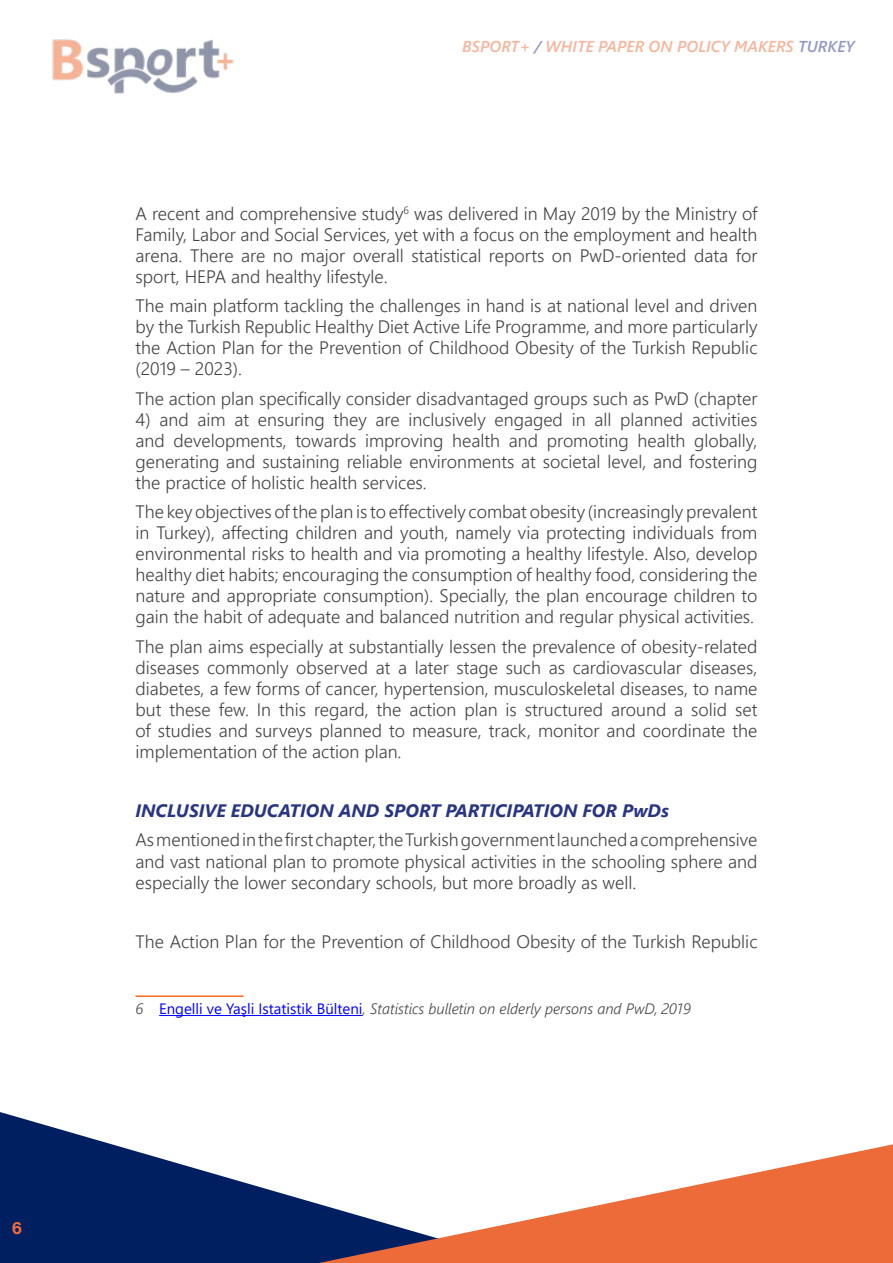
<style>
.page{position:relative;width:893px;height:1263px;background:#fff}
.page>*{position:absolute;margin:0;border:0;box-sizing:border-box;transform-origin:0 0}
.t1{font:300 18px/21px "Segoe UI";color:#434343;text-align:justify}
.t2{font:italic 700 18px "Segoe UI";color:#283583}
.t3{font:700 18px "Acumin Pro";color:#ed6a39}
.t4{font:italic 600 15.75px "Segoe UI";color:#ed6a39}
.t5{font:italic 300 15px "Segoe UI";color:#434343}
.s1{color:#283583}
.s2{font-weight:400;font-style:normal;color:#00f}
</style>
<div class="page">
<svg style="left:0;top:1112px;width:319px;height:151px;fill:#001f60"></svg>
<svg style="left:319px;top:1144px;width:574px;height:119px"></svg>
<img style="left:52px;top:39px;width:182px;height:55px">
<hr style="left:136px;top:995px;width:108px;height:2px;background:#ff671d">
<hr style="left:159px;top:1015px;width:204px;height:1px;background:#00f">
<p class="t3" style="left:12px;top:1215px;width:12px">6</p>
<p class="t4" style="left:462px;top:31px;width:394px">BSPORT+ <span class="s1">/</span> WHITE PAPER ON POLICY MAKERS <span class="s1">TURKEY</span></p>
<p class="t1" style="left:136px;top:201px;width:623px">A recent and comprehensive study<sup>6</sup> was delivered in May 2019 by the Ministry of Family, Labor and Social Services, yet with a focus on the employment and health arena. There are no major overall statistical reports on PwD-oriented data for sport, HEPA and healthy lifestyle.</p>
<p class="t1" style="left:136px;top:294px;width:623px">The main platform tackling the challenges in hand is at national level and driven by the Turkish Republic Healthy Diet Active Life Programme, and more particularly the Action Plan for the Prevention of Childhood Obesity of the Turkish Republic (2019 – 2023).</p>
<p class="t1" style="left:136px;top:386px;width:623px">The action plan specifically consider disadvantaged groups such as PwD (chapter</p>
<p class="t1" style="left:136px;top:407px;width:623px">4) and aim at ensuring they are inclusively engaged in all planned activities and developments, towards improving health and promoting health globally, generating and sustaining reliable environments at societal level, and fostering the practice of holistic health services.</p>
<p class="t1" style="left:136px;top:500px;width:623px">The key objectives of the plan is to effectively combat obesity (increasingly prevalent in Turkey), affecting children and youth, namely via protecting individuals from environmental risks to health and via promoting a healthy lifestyle. Also, develop healthy diet habits; encouraging the consumption of healthy food, considering the nature and appropriate consumption). Specially, the plan encourage children to gain the habit of adequate and balanced nutrition and regular physical activities.</p>
<p class="t1" style="left:136px;top:634px;width:623px">The plan aims especially at substantially lessen the prevalence of obesity-related diseases commonly observed at a later stage such as cardiovascular diseases, diabetes, a few forms of cancer, hypertension, musculoskeletal diseases, to name but these few. In this regard, the action plan is structured around a solid set of studies and surveys planned to measure, track, monitor and coordinate the implementation of the action plan.</p>
<p class="t2" style="left:136px;top:794px;width:535px">INCLUSIVE EDUCATION AND SPORT PARTICIPATION FOR PwDs</p>
<p class="t1" style="left:136px;top:828px;width:623px">As mentioned in the first chapter, the Turkish government launched a comprehensive and vast national plan to promote physical activities in the schooling sphere and especially the lower secondary schools, but more broadly as well.</p>
<p class="t1" style="left:136px;top:929px;width:623px">The Action Plan for the Prevention of Childhood Obesity of the Turkish Republic</p>
<p class="t5" style="left:136px;top:995px;width:557px">6 <span class="s2">Engelli ve Yaşli Istatistik Bülteni</span>, Statistics bulletin on elderly persons and PwD, 2019</p>
</div>
